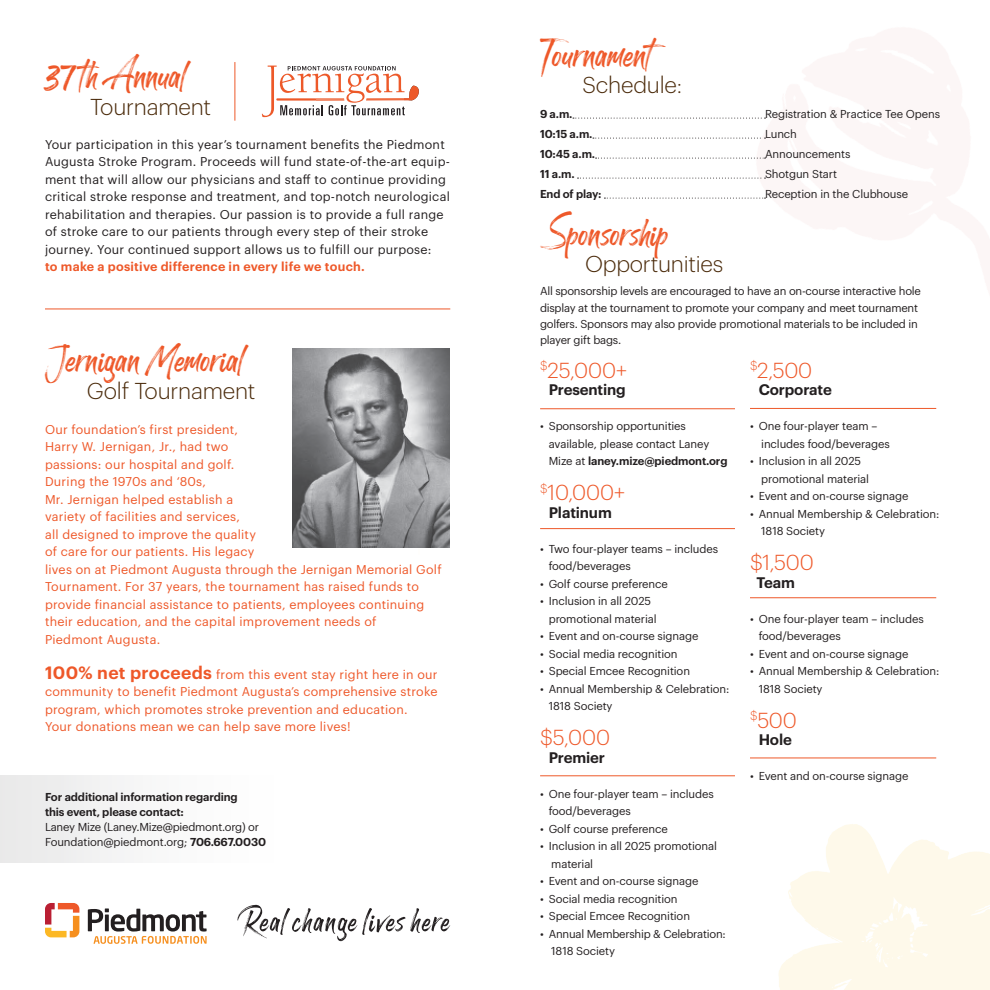
<style>
.page{position:relative;width:990px;height:990px;background:#fff}
.page>*{position:absolute;margin:0;border:0;box-sizing:border-box;transform-origin:0 0}
.t1{font:41.25px "Rogthem";color:#ee5829}
.t2{font:300 22.5px "Graphik";letter-spacing:-.01em;color:#4b2b0b}
.t3{font:300 21.25px "Graphik";color:#ee5829}
.t4{font:600 15px "Graphik";letter-spacing:-.01em;color:#231f20}
.t5{font:12.5px/17.5px "Graphik";letter-spacing:.02em;color:#ee5829}
.t6{font:12.5px/17.5px "Graphik";letter-spacing:.02em;color:#231f20}
.t7{font:11.25px/17.5px "Graphik";letter-spacing:-.01em;color:#231f20}
.t8{font:600 11.25px/15px "Graphik";letter-spacing:-.01em;color:#231f20}
.s1{font-weight:600;color:#ee5829}
.s2{font-weight:600;font-size:17.5px}
.s3{font-weight:600}
</style>
<div class="page">
<hr style="left:419px;top:497px;width:1px;height:58px;background:#fffefa">
<svg style="left:262px;top:66px;width:157px;height:51px"></svg>
<hr style="left:235px;top:62px;width:1px;height:59px;background:#ee5829">
<hr style="left:540px;top:409px;width:195px;height:1px;background:#ee5829">
<hr style="left:540px;top:528px;width:195px;height:1px;background:#ee5829">
<hr style="left:540px;top:776px;width:195px;height:1px;background:#ee5829">
<hr style="left:750px;top:598px;width:186px;height:1px;background:#ee5829">
<hr style="left:750px;top:758px;width:186px;height:1px;background:#ee5829">
<hr style="left:750px;top:408px;width:186px;height:1px;background:#ee5829">
<div style="left:0;top:776px;width:324px;height:87px;background:linear-gradient(to right,#eaeaeb,#fff)"></div>
<svg style="left:237px;top:905px;width:213px;height:36px"></svg>
<svg style="left:45px;top:903px;width:34px;height:34px"></svg>
<svg style="left:88px;top:908px;width:119px;height:36px"></svg>
<img style="left:292px;top:348px;width:158px;height:200px">
<svg style="left:573px;top:118px;width:193px;height:1px"></svg>
<svg style="left:593px;top:138px;width:173px;height:1px"></svg>
<svg style="left:596px;top:158px;width:170px;height:1px"></svg>
<svg style="left:578px;top:178px;width:188px;height:1px"></svg>
<svg style="left:604px;top:198px;width:162px;height:1px"></svg>
<hr style="left:45px;top:309px;width:405px;height:1px;background:#ee5829">
<p class="t1" style="left:45px;top:38px;width:142px">37 th Annual</p>
<p class="t2" style="left:90px;top:90px;width:123px">Tournament</p>
<p class="t6" style="left:45px;top:134px;width:406px">Your participation in this year’s tournament benefits the Piedmont Augusta Stroke Program. Proceeds will fund state-of-the-art equip&shy;ment that will allow our physicians and staff to continue providing critical stroke response and treatment, and top-notch neurological rehabilitation and therapies. Our passion is to provide a full range of stroke care to our patients through every step of their stroke journey. Your continued support allows us to fulfill our purpose:<br><span class="s1">to make a positive difference in every life we touch.</span></p>
<p class="t1" style="left:45px;top:322px;width:199px">Jernigan Memorial</p>
<p class="t2" style="left:87px;top:374px;width:170px">Golf Tournament</p>
<p class="t5" style="left:45px;top:419px;width:398px">Our foundation’s first president,<br>Harry W. Jernigan, Jr., had two<br>passions: our hospital and golf.<br>During the 1970s and ‘80s,<br>Mr. Jernigan helped establish a<br>variety of facilities and services,<br>all designed to improve the quality<br>of care for our patients. His legacy<br>lives on at Piedmont Augusta through the Jernigan Memorial Golf Tournament. For 37 years, the tournament has raised funds to provide financial assistance to patients, employees continuing their education, and the capital improvement needs of<br>Piedmont Augusta.</p>
<p class="t5" style="left:45px;top:664px;width:394px"><span class="s2">100% net proceeds</span> from this event stay right here in our community to benefit Piedmont Augusta’s comprehensive stroke program, which promotes stroke prevention and education.<br>Your donations mean we can help save more lives!</p>
<p class="t8" style="left:45px;top:788px;width:194px">For additional information regarding this event, please contact:</p>
<p class="t7" style="left:45px;top:818px;width:223px;line-height:15px">Laney Mize (Laney.Mize@piedmont.org) or<br>Foundation@piedmont.org; <span class="s3">706.667.0030</span></p>
<p class="t1" style="left:540px;top:17px;width:113px">Tournament</p>
<p class="t2" style="left:583px;top:69px;width:101px">Schedule:</p>
<p class="t8" style="left:540px;top:106px;width:34px">9 a.m.</p>
<p class="t7" style="left:765px;top:104px;width:177px">Registration &amp; Practice Tee Opens</p>
<p class="t8" style="left:540px;top:126px;width:54px">10:15 a.m.</p>
<p class="t7" style="left:765px;top:124px;width:34px">Lunch</p>
<p class="t8" style="left:540px;top:146px;width:57px">10:45 a.m.</p>
<p class="t7" style="left:765px;top:144px;width:87px">Announcements</p>
<p class="t8" style="left:540px;top:166px;width:36px">11 a.m.</p>
<p class="t7" style="left:765px;top:164px;width:74px">Shotgun Start</p>
<p class="t8" style="left:540px;top:186px;width:63px">End of play:</p>
<p class="t7" style="left:765px;top:184px;width:145px">Reception in the Clubhouse</p>
<p class="t1" style="left:540px;top:196px;width:130px">Sponsorship</p>
<p class="t2" style="left:585px;top:248px;width:140px">Opportunities</p>
<p class="t7" style="left:540px;top:282px;width:383px;line-height:16.2px">All sponsorship levels are encouraged to have an on-course interactive hole display at the tournament to promote your company and meet tournament golfers. Sponsors may also provide promotional materials to be included in player gift bags.</p>
<p class="t3" style="left:540px;top:354px;width:88px"><sup>$</sup>25,000+</p>
<p class="t4" style="left:549px;top:378px;width:79px">Presenting</p>
<p class="t7" style="left:549px;top:416px;width:180px;text-indent:-9px">• Sponsorship opportunities available, please contact Laney<br>Mize at <span class="s3">laney.mize@piedmont.org</span></p>
<p class="t3" style="left:540px;top:477px;width:87px"><sup>$</sup>10,000+</p>
<p class="t4" style="left:549px;top:501px;width:65px">Platinum</p>
<p class="t7" style="left:549px;top:539px;width:171px;text-indent:-9px">• Two four-player teams – includes food/beverages</p>
<p class="t7" style="left:540px;top:574px;width:129px">• Golf course preference</p>
<p class="t7" style="left:549px;top:591px;width:109px;text-indent:-9px">• Inclusion in all 2025 promotional material</p>
<p class="t7" style="left:540px;top:626px;width:160px">• Event and on-course signage</p>
<p class="t7" style="left:540px;top:644px;width:139px">• Social media recognition</p>
<p class="t7" style="left:540px;top:661px;width:152px">• Special Emcee Recognition</p>
<p class="t7" style="left:549px;top:679px;width:182px;text-indent:-9px">• Annual Membership &amp; Celebration:<br>1818 Society</p>
<p class="t3" style="left:540px;top:722px;width:72px">$5,000</p>
<p class="t4" style="left:549px;top:746px;width:58px">Premier</p>
<p class="t7" style="left:549px;top:784px;width:167px;text-indent:-9px">• One four-player team – includes food/beverages</p>
<p class="t7" style="left:540px;top:819px;width:129px">• Golf course preference</p>
<p class="t7" style="left:551px;top:836px;width:167px;text-indent:-11px">• Inclusion in all 2025 promotional material</p>
<p class="t7" style="left:540px;top:871px;width:160px">• Event and on-course signage</p>
<p class="t7" style="left:540px;top:889px;width:139px">• Social media recognition</p>
<p class="t7" style="left:540px;top:906px;width:152px">• Special Emcee Recognition</p>
<p class="t7" style="left:551px;top:924px;width:176px;text-indent:-11px">• Annual Membership &amp; Celebration:<br>1818 Society</p>
<p class="t3" style="left:750px;top:354px;width:64px"><sup>$</sup>2,500</p>
<p class="t4" style="left:759px;top:378px;width:75px">Corporate</p>
<p class="t7" style="left:761px;top:416px;width:130px;text-indent:-11px">• One four-player team – includes food/beverages</p>
<p class="t7" style="left:761px;top:451px;width:109px;text-indent:-11px">• Inclusion in all 2025 promotional material</p>
<p class="t7" style="left:750px;top:486px;width:160px">• Event and on-course signage</p>
<p class="t7" style="left:761px;top:504px;width:180px;text-indent:-11px">• Annual Membership &amp; Celebration:<br>1818 Society</p>
<p class="t3" style="left:750px;top:547px;width:65px">$1,500</p>
<p class="t4" style="left:756px;top:571px;width:40px">Team</p>
<p class="t7" style="left:750px;top:609px;width:175px">• One four-player team – includes</p>
<p class="t7" style="left:759px;top:626px;width:84px">food/beverages</p>
<p class="t7" style="left:750px;top:644px;width:160px">• Event and on-course signage</p>
<p class="t7" style="left:759px;top:661px;width:182px;text-indent:-9px">• Annual Membership &amp; Celebration:<br>1818 Society</p>
<p class="t3" style="left:750px;top:704px;width:48px"><sup>$</sup>500</p>
<p class="t4" style="left:759px;top:728px;width:35px">Hole</p>
<p class="t7" style="left:750px;top:766px;width:160px">• Event and on-course signage</p>
</div>
